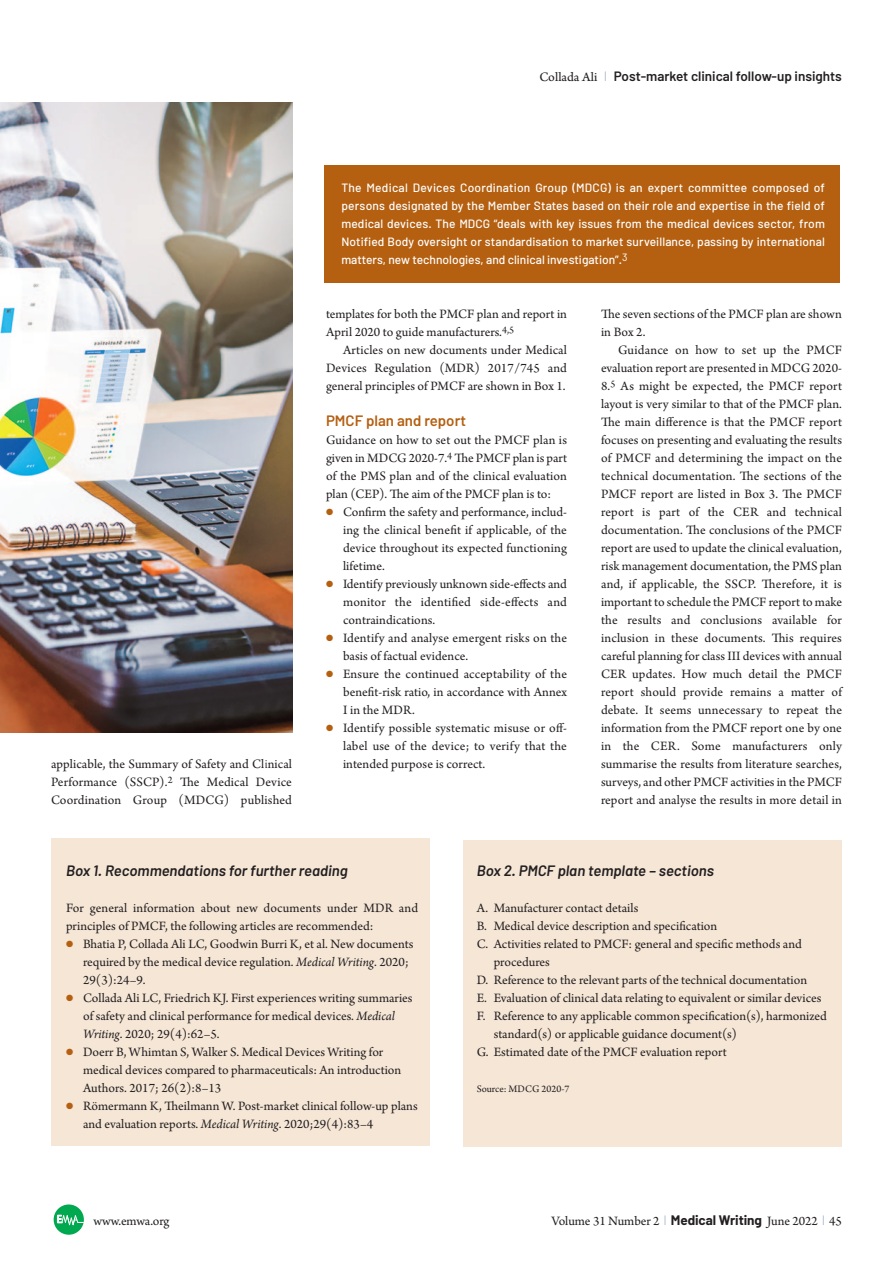
<style>
.page{position:relative;width:893px;height:1263px;background:#fff}
.page>*{position:absolute;margin:0;border:0;box-sizing:border-box;transform-origin:0 0}
.t1{font:italic 600 15px "Barlow";color:#231f20}
.t2{font:600 15px "Barlow";color:#b56011}
.t3{font:13.5px/18px "Arno Pro";color:#231f20}
.t4{font:600 13.5px "Barlow";color:#231f20}
.t5{font:500 12px/18px "Barlow";color:#fff;text-align:justify}
.t6{font:10.5px "Arno Pro";color:#231f20}
.s1{font-family:"Arno Pro Sm Text";font-weight:400}
.s2{font-family:"Proforma";font-weight:200;color:#7589b1}
.s3{color:#b56011}
.s4{font-style:italic}
.s5{font-family:"Barlow";font-weight:700}
</style>
<div class="page">
<div style="left:324px;top:166px;width:516px;height:117px;background:#b56011"></div>
<div style="left:463px;top:840px;width:379px;height:306px;background:#f5e6d6"></div>
<div style="left:51px;top:839px;width:378px;height:307px;background:#f5e6d6"></div>
<svg style="left:54px;top:1204px;width:30px;height:31px"></svg>
<img style="left:0;top:102px;width:292px;height:630px">
<p class="t4" style="left:539px;top:67px;width:304px"><span class="s1">Collada Ali</span> <span class="s2">|</span> Post-market clinical follow-up insights</p>
<p class="t3" style="left:51px;top:756px;width:242px;text-align:justify">applicable, the Summary of Safety and Clinical Performance (SSCP).<sup>2</sup> The Medical Device Coordination Group (MDCG) published</p>
<p class="t5" style="left:341px;top:178px;width:485px">The Medical Devices Coordination Group (MDCG) is an expert committee composed of persons designated by the Member States based on their role and expertise in the field of medical devices. The MDCG “deals with key issues from the medical devices sector, from Notified Body oversight or standardisation to market surveillance, passing by international matters, new technologies, and clinical investigation”.<sup>3</sup></p>
<p class="t3" style="left:326px;top:306px;width:243px">templates for both the PMCF plan and report in<br>April 2020 to guide manufacturers.<sup>4,5</sup></p>
<p class="t3" style="left:326px;top:342px;width:242px;text-align:justify;text-indent:17px">Articles on new documents under Medical Devices Regulation (MDR) 2017/745 and general principles of PMCF are shown in Box 1.</p>
<p class="t2" style="left:326px;top:411px;width:142px">PMCF plan and report</p>
<p class="t3" style="left:326px;top:432px;width:243px;text-align:justify">Guidance on how to set out the PMCF plan is given in MDCG 2020-7.<sup>4</sup> The PMCF plan is part of the PMS plan and of the clinical evaluation plan (CEP). The aim of the PMCF plan is to:</p>
<p class="t3" style="left:343px;top:504px;width:225px;text-align:justify;text-indent:-17px"><span class="s3">●</span> Confirm the safety and performance, includ - ing the clinical benefit if applicable, of the device throughout its expected function ing lifetime.</p>
<p class="t3" style="left:343px;top:576px;width:225px;text-align:justify;text-indent:-17px"><span class="s3">●</span> Identify previously unknown side-effects and monitor the identified side-effects and contraindications.</p>
<p class="t3" style="left:343px;top:630px;width:225px;text-indent:-17px"><span class="s3">●</span> Identify and analyse emergent risks on the basis of factual evidence.</p>
<p class="t3" style="left:343px;top:666px;width:225px;text-align:justify;text-indent:-17px"><span class="s3">●</span> Ensure the continued acceptability of the benefit-risk ratio, in accordance with Annex I in the MDR.</p>
<p class="t3" style="left:343px;top:720px;width:225px;text-align:justify;text-indent:-17px"><span class="s3">●</span> Identify possible systematic misuse or off&shy;label use of the device; to verify that the intended purpose is correct.</p>
<p class="t3" style="left:601px;top:306px;width:242px">The seven sections of the PMCF plan are shown in Box 2.</p>
<p class="t3" style="left:601px;top:342px;width:243px;text-align:justify;text-indent:17px">Guidance on how to set up the PMCF evaluation report are presented in MDCG 2020- 8.<sup>5</sup> As might be expected, the PMCF report layout is very similar to that of the PMCF plan.<br>The main difference is that the PMCF report focuses on presenting and evaluating the results of PMCF and determining the impact on the technical documentation. The sections of the PMCF report are listed in Box 3. The PMCF report is part of the CER and technical documentation. The conclusions of the PMCF report are used to update the clinical evaluation, risk management documentation, the PMS plan and, if applicable, the SSCP. Therefore, it is important to schedule the PMCF report to make the results and conclusions available for inclusion in these documents. This requires careful planning for class III devices with annual CER updates. How much detail the PMCF report should provide remains a matter of debate. It seems unnecessary to repeat the information from the PMCF report one by one in the CER. Some manufacturers only summarise the results from literature searches, surveys, and other PMCF activities in the PMCF report and analyse the results in more detail in</p>
<p class="t1" style="left:66px;top:861px;width:283px">Box 1. Recommendations for further reading</p>
<p class="t3" style="left:66px;top:900px;width:354px">For general information about new documents under MDR and principles of PMCF, the following articles are recommended:</p>
<p class="t3" style="left:83px;top:936px;width:332px;text-indent:-17px"><span class="s3">●</span> Bhatia P, Collada Ali LC, Goodwin Burri K, et al. New documents required by the medical device regulation. <span class="s4">Medical Writing</span>. 2020;<br>29(3):24–9.</p>
<p class="t3" style="left:83px;top:990px;width:331px;text-indent:-17px"><span class="s3">●</span> Collada Ali LC, Friedrich KJ. First experiences writing summaries of safety and clinical performance for medical devices. <span class="s4">Medical<br>Writing</span>. 2020; 29(4):62–5.</p>
<p class="t3" style="left:83px;top:1044px;width:320px;text-indent:-17px"><span class="s3">●</span> Doerr B, Whimtan S, Walker S. Medical Devices Writing for medical devices compared to pharmaceuticals: An introduction<br>Authors. 2017; 26(2):8–13</p>
<p class="t3" style="left:83px;top:1098px;width:336px;text-indent:-17px"><span class="s3">●</span> Römermann K, Theilmann W. Post-market clinical follow-up plans and evaluation reports. <span class="s4">Medical Writing</span>. 2020;29(4):83–4</p>
<p class="t1" style="left:477px;top:861px;width:239px">Box 2. PMCF plan template – sections</p>
<p class="t3" style="left:477px;top:900px;width:163px">A. Manufacturer contact details</p>
<p class="t3" style="left:477px;top:918px;width:242px">B. Medical device description and specification</p>
<p class="t3" style="left:494px;top:936px;width:310px;text-indent:-17px">C. Activities related to PMCF: general and specific methods and procedures</p>
<p class="t3" style="left:477px;top:972px;width:332px">D. Reference to the relevant parts of the technical documentation</p>
<p class="t3" style="left:477px;top:990px;width:346px">E. Evaluation of clinical data relating to equivalent or similar devices</p>
<p class="t3" style="left:494px;top:1008px;width:335px;text-indent:-17px">F. Reference to any applicable common specification(s), harmonized standard(s) or applicable guidance document(s)</p>
<p class="t3" style="left:477px;top:1044px;width:252px">G. Estimated date of the PMCF evaluation report</p>
<p class="t6" style="left:477px;top:1085px;width:94px">Source: MDCG 2020-7</p>
<p class="t3" style="left:93px;top:1213px;width:78px">www.emwa.org</p>
<p class="t3" style="left:552px;top:1213px;width:292px">Volume 31 Number 2 <span class="s2">|</span> <span class="s5">Medical Writing</span> June 2022 <span class="s2">|</span> 45</p>
</div>
